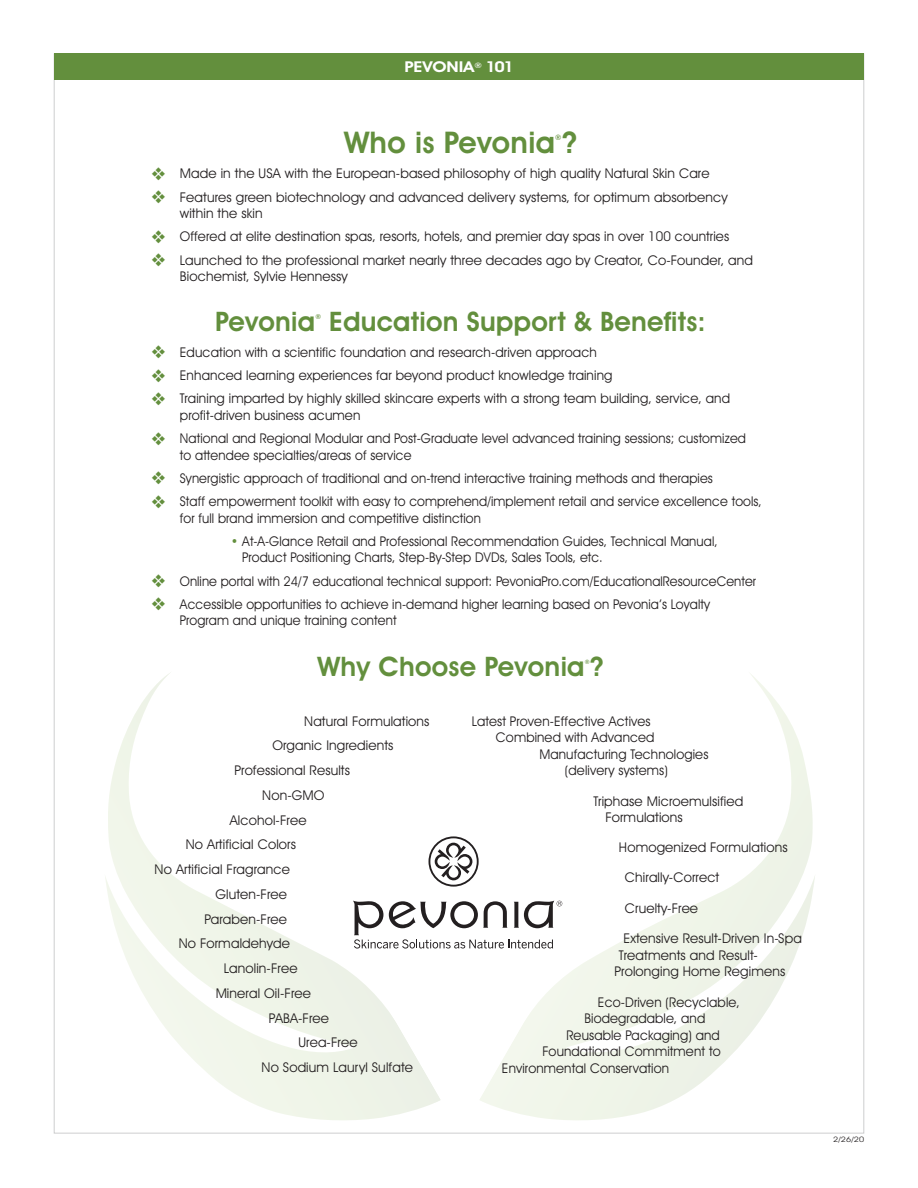
<style>
.page{position:relative;width:918px;height:1188px;background:#fff}
.page>*{position:absolute;margin:0;border:0;box-sizing:border-box;transform-origin:0 0}
.t1{font:600 30px "Avant Garde IT Cby BT";letter-spacing:.01em;color:#638f3d}
.t2{font:600 27px "Avant Garde IT Cby BT";letter-spacing:.01em;color:#638f3d}
.t3{font:600 15px "Avant Garde IT Cby BT";color:#fff;scale:1.2 1}
.t4{font:13.5px/16.5px "Avant Garde IT Cby BT";letter-spacing:.01em;color:#231f20}
.t5{font:13.5px/16.5px "Avant Garde IT Cby BT";letter-spacing:.01em;color:#231f20;scale:.95 1}
.t6{font:7.5px "Avant Garde IT Cby BT";color:#231f20;scale:1.2 1}
.t7{font:600 7.5px "Avant Garde IT Cby BT";color:#638f3d}
.t8{font:600 6.75px "Avant Garde IT Cby BT";color:#638f3d}
.t9{font:600 6px "Avant Garde IT Cby BT";color:#638f3d}
.s1{color:#638f3d}
</style>
<div class="page">
<svg style="left:105px;top:673px;width:336px;height:447px"></svg>
<svg style="left:480px;top:674px;width:335px;height:446px"></svg>
<div style="left:54px;top:53px;width:810px;height:27px;background:#638f3d"></div>
<svg style="left:429px;top:836px;width:50px;height:51px"></svg>
<svg style="left:353px;top:901px;width:209px;height:48px"></svg>
<p class="t3" style="left:404px;top:58px;width:93px">PEVONIA<sup>®</sup> 101</p>
<p class="t1" style="left:344px;top:124px;width:234px">Who is Pevonia ?</p>
<p class="t7" style="left:555px;top:133px;width:8px">®</p>
<p class="t4" style="left:151px;top:165px;width:560px"><span class="s1">❖</span> Made in the USA with the European-based philosophy of high quality Natural Skin Care</p>
<p class="t4" style="left:180px;top:188px;width:549px;text-indent:-28px"><span class="s1">❖</span> Features green biotechnology and advanced delivery systems, for optimum absorbency within the skin</p>
<p class="t4" style="left:151px;top:228px;width:579px"><span class="s1">❖</span> Offered at elite destination spas, resorts, hotels, and premier day spas in over 100 countries</p>
<p class="t4" style="left:180px;top:251px;width:575px;text-indent:-28px"><span class="s1">❖</span> Launched to the professional market nearly three decades ago by Creator, Co-Founder, and<br>Biochemist, Sylvie Hennessy</p>
<p class="t2" style="left:215px;top:306px;width:101px">Pevonia</p>
<p class="t8" style="left:315px;top:313px;width:7px">®</p>
<p class="t2" style="left:329px;top:306px;width:378px">Education Support &amp; Benefits:</p>
<p class="t4" style="left:151px;top:344px;width:447px"><span class="s1">❖</span> Education with a scientific foundation and research-driven approach</p>
<p class="t4" style="left:151px;top:367px;width:463px"><span class="s1">❖</span> Enhanced learning experiences far beyond product knowledge training</p>
<p class="t4" style="left:180px;top:390px;width:552px;text-indent:-28px"><span class="s1">❖</span> Training imparted by highly skilled skincare experts with a strong team building, service, and profit-driven business acumen</p>
<p class="t5" style="left:180px;top:430px;width:597px;text-indent:-28px"><span class="s1">❖</span> National and Regional Modular and Post-Graduate level advanced training sessions; customized to attendee specialties/areas of service</p>
<p class="t5" style="left:151px;top:470px;width:593px"><span class="s1">❖</span> Synergistic approach of traditional and on-trend interactive training methods and therapies</p>
<p class="t5" style="left:180px;top:493px;width:614px;text-indent:-28px"><span class="s1">❖</span> Staff empowerment toolkit with easy to comprehend/implement retail and service excellence tools, for full brand immersion and competitive distinction</p>
<p class="t5" style="left:242px;top:533px;width:502px;text-indent:-11px"><span class="s1">•</span> At-A-Glance Retail and Professional Recommendation Guides, Technical Manual,<br>Product Positioning Charts, Step-By-Step DVDs, Sales Tools, etc.</p>
<p class="t5" style="left:151px;top:572px;width:638px"><span class="s1">❖</span> Online portal with 24/7 educational technical support: PevoniaPro.com/EducationalResourceCenter</p>
<p class="t5" style="left:151px;top:596px;width:590px"><span class="s1">❖</span> Accessible opportunities to achieve in-demand higher learning based on Pevonia’s Loyalty</p>
<p class="t5" style="left:180px;top:612px;width:230px">Program and unique training content</p>
<p class="t2" style="left:317px;top:650px;width:288px">Why Choose Pevonia ?</p>
<p class="t9" style="left:585px;top:658px;width:6px">®</p>
<p class="t4" style="left:304px;top:713px;width:127px">Natural Formulations</p>
<p class="t4" style="left:272px;top:737px;width:123px">Organic Ingredients</p>
<p class="t4" style="left:234px;top:762px;width:117px">Professional Results</p>
<p class="t4" style="left:262px;top:787px;width:64px">Non-GMO</p>
<p class="t4" style="left:230px;top:812px;width:78px">Alcohol-Free</p>
<p class="t4" style="left:186px;top:836px;width:112px">No Artificial Colors</p>
<p class="t4" style="left:155px;top:861px;width:137px">No Artificial Fragrance</p>
<p class="t4" style="left:215px;top:886px;width:73px">Gluten-Free</p>
<p class="t4" style="left:204px;top:910px;width:84px">Paraben-Free</p>
<p class="t4" style="left:179px;top:935px;width:113px">No Formaldehyde</p>
<p class="t4" style="left:224px;top:960px;width:75px">Lanolin-Free</p>
<p class="t4" style="left:216px;top:985px;width:97px">Mineral Oil-Free</p>
<p class="t4" style="left:269px;top:1009px;width:62px">PABA-Free</p>
<p class="t4" style="left:298px;top:1034px;width:61px">Urea-Free</p>
<p class="t4" style="left:262px;top:1059px;width:153px">No Sodium Lauryl Sulfate</p>
<p class="t4" style="left:472px;top:713px;width:180px">Latest Proven-Effective Actives</p>
<p class="t4" style="left:496px;top:729px;width:160px">Combined with Advanced</p>
<p class="t4" style="left:539px;top:746px;width:171px">Manufacturing Technologies</p>
<p class="t4" style="left:565px;top:762px;width:104px">(delivery systems)</p>
<p class="t4" style="left:605px;top:792px;width:139px;text-indent:-12px">Triphase Microemulsified<br>Formulations</p>
<p class="t4" style="left:619px;top:839px;width:170px">Homogenized Formulations</p>
<p class="t4" style="left:625px;top:869px;width:96px">Chirally-Correct</p>
<p class="t4" style="left:625px;top:900px;width:75px">Cruelty-Free</p>
<p class="t4" style="left:623px;top:930px;width:180px">Extensive Result-Driven In-Spa</p>
<p class="t4" style="left:619px;top:947px;width:141px">Treatments and Result-</p>
<p class="t4" style="left:614px;top:963px;width:172px">Prolonging Home Regimens</p>
<p class="t4" style="left:598px;top:993px;width:143px">Eco-Driven (Recyclable,</p>
<p class="t4" style="left:584px;top:1010px;width:122px">Biodegradable, and</p>
<p class="t4" style="left:566px;top:1026px;width:155px">Reusable Packaging) and</p>
<p class="t4" style="left:542px;top:1043px;width:180px">Foundational Commitment to</p>
<p class="t4" style="left:502px;top:1059px;width:169px">Environmental Conservation</p>
<p class="t6" style="left:833px;top:1135px;width:27px">2/26/20</p>
</div>
